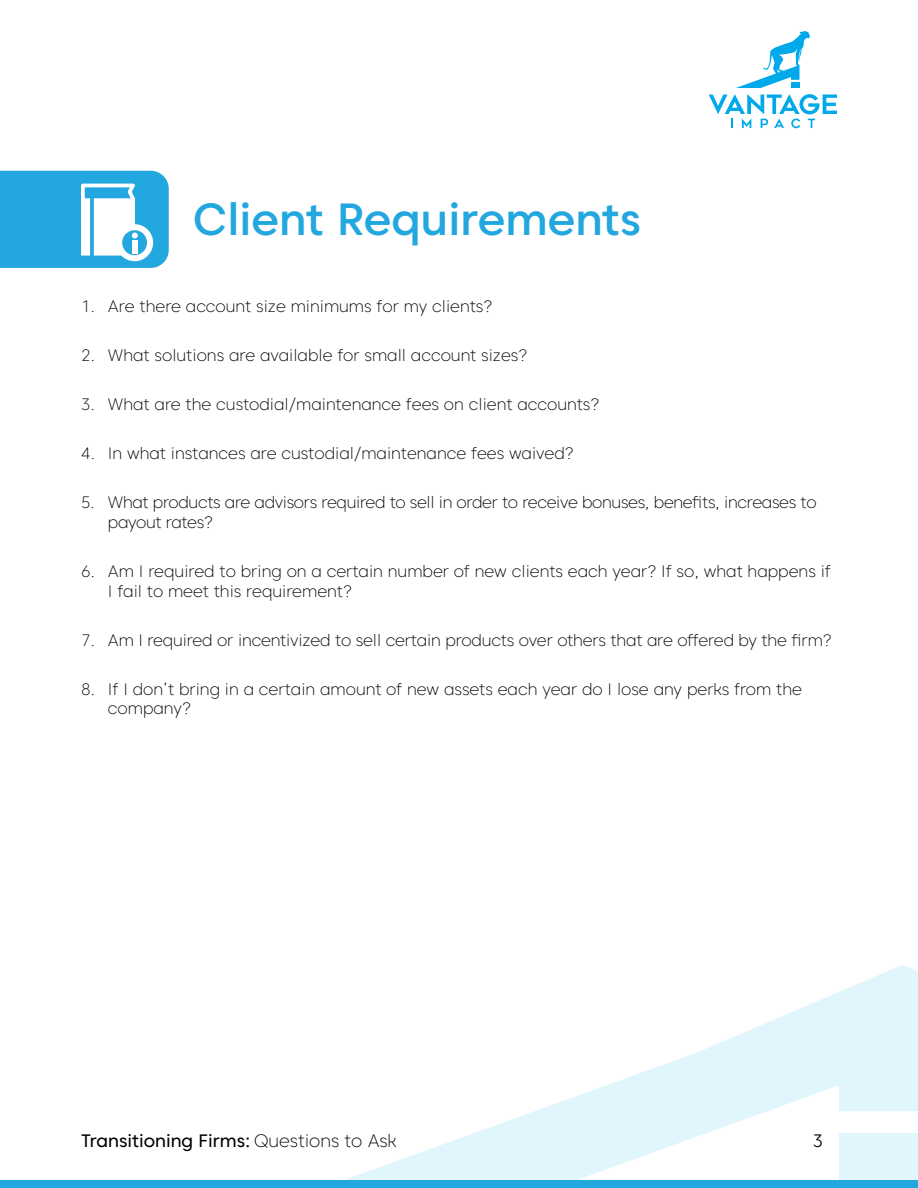
<style>
.page{position:relative;width:918px;height:1188px;background:#fff}
.page>*{position:absolute;margin:0;border:0;box-sizing:border-box;transform-origin:0 0}
.t1{font:500 45px "Caros";color:#22a7df}
.t2{font:18px "Caros";color:#000}
.t3{font:300 18px "Caros";color:#000}
.t4{font:200 16.5px/19.8px "Caros";color:#000}
.t5{font:200 16.5px/19.8px "Caros";letter-spacing:-.02em;color:#000}
.s1{font-weight:200}
</style>
<div class="page">
<svg style="left:345px;top:965px;width:573px;height:215px"></svg>
<div style="left:0;top:1180px;width:918px;height:8px;background:#22a7df"></div>
<svg style="left:709px;top:94px;width:128px;height:34px"></svg>
<svg style="left:736px;top:31px;width:74px;height:57px"></svg>
<svg style="left:0;top:171px;width:169px;height:97px"></svg>
<h1 class="t1" style="left:193px;top:189px;width:449px">Client Requirements</h1>
<p class="t4" style="left:81px;top:296px;width:413px">1. Are there account size minimums for my clients?</p>
<p class="t4" style="left:81px;top:345px;width:448px">2. What solutions are available for small account sizes?</p>
<p class="t4" style="left:81px;top:394px;width:520px">3. What are the custodial/maintenance fees on client accounts?</p>
<p class="t4" style="left:81px;top:443px;width:494px">4. In what instances are custodial/maintenance fees waived?</p>
<p class="t5" style="left:108px;top:492px;width:710px;text-indent:-27px">5. What products are advisors required to sell in order to receive bonuses, benefits, increases to payout rates?</p>
<p class="t4" style="left:108px;top:561px;width:724px;text-indent:-27px">6. Am I required to bring on a certain number of new clients each year? If so, what happens if<br>I fail to meet this requirement?</p>
<p class="t4" style="left:81px;top:630px;width:752px">7. Am I required or incentivized to sell certain products over others that are offered by the firm?</p>
<p class="t4" style="left:108px;top:679px;width:695px;text-indent:-27px">8. If I don’t bring in a certain amount of new assets each year do I lose any perks from the company?</p>
<p class="t2" style="left:81px;top:1129px;width:317px">Transitioning Firms: <span class="s1">Questions to Ask</span></p>
<p class="t3" style="left:813px;top:1129px;width:12px">3</p>
</div>
